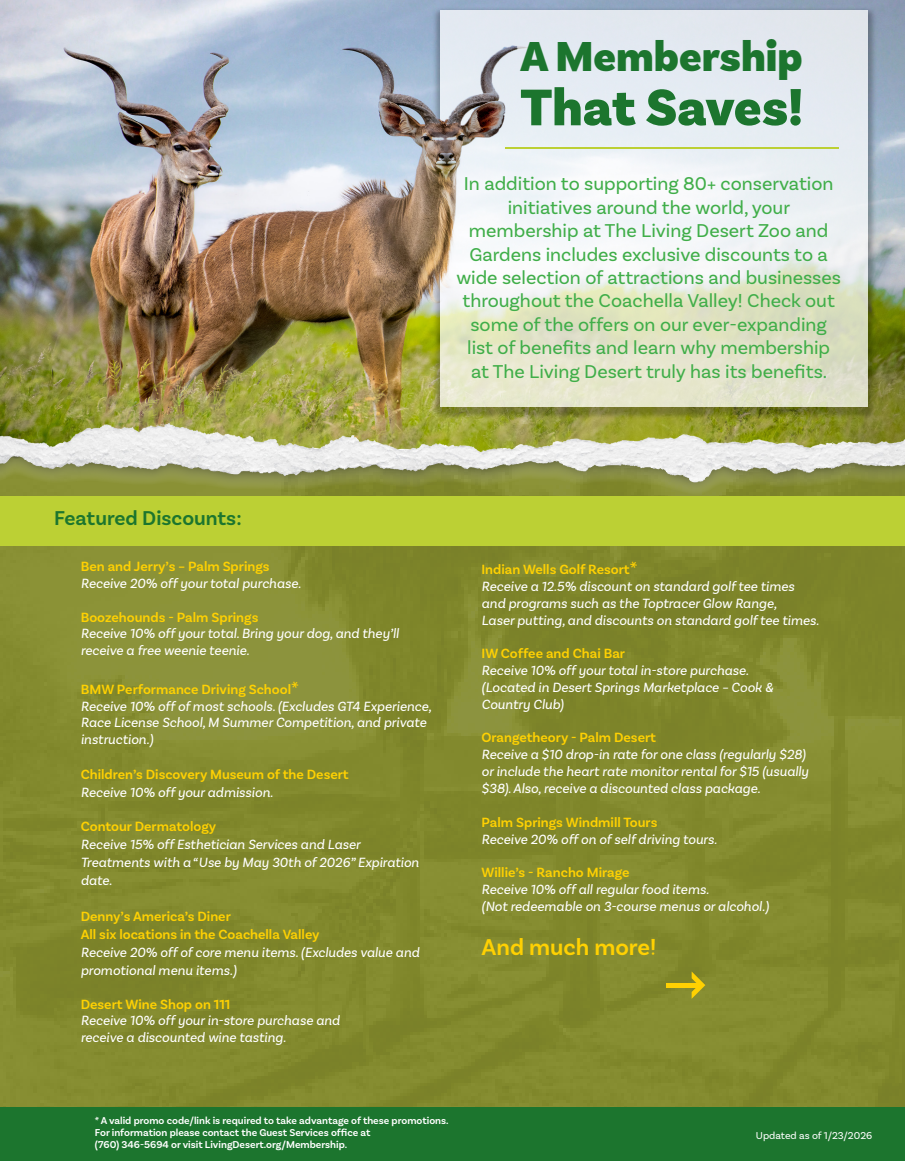
<style>
.page{position:relative;width:905px;height:1161px;background:#fff}
.page>*{position:absolute;margin:0;border:0;box-sizing:border-box;transform-origin:0 0}
.t1{font:900 54px "Basic Sans";letter-spacing:-.005em;color:#1c752e}
.t2{font:900 43.95px "Basic Sans";color:#1c752e}
.t3{font:600 24px "Basic Sans";color:#ffd102}
.t4{font:600 21px "Basic Sans";color:#1c752e}
.t5{font:19.5px/23.4px "Basic Sans";color:#40ae49;text-align:center}
.t6{font:italic 14.1px/16.8px "Basic Sans";color:#fff}
.t7{font:600 14.1px/18px "Basic Sans";color:#ffd102}
.t8{font:600 10.5px/12px "Basic Sans";color:#fff}
.t9{font:10.5px "Basic Sans";color:#fff}
.s1{font-size:18px}
</style>
<div class="page">
<img style="left:0;top:546px;width:904px;height:561px">
<div style="left:0;top:496px;width:904px;height:50px;background:#bcd034"></div>
<img style="left:0;top:0;width:904px;height:496px">
<img style="left:440px;top:11px;width:427px;height:396px">
<hr style="left:505px;top:147px;width:333px;height:2px;background:#bcd034">
<svg style="left:691px;top:971px;width:14px;height:28px"></svg>
<hr style="left:666px;top:983px;width:34px;height:4px;background:#ffd102">
<div style="left:0;top:1107px;width:904px;height:54px;background:#1c752e"></div>
<p class="t2" style="left:520px;top:30px;width:284px">A Membership</p>
<p class="t1" style="left:520px;top:74px;width:284px">That Saves!</p>
<p class="t5" style="left:456px;top:172px;width:386px">In addition to supporting 80+ conservation initiatives around the world, your membership at The Living Desert Zoo and Gardens includes exclusive discounts to a wide selection of attractions and businesses throughout the Coachella Valley! Check out some of the offers on our ever-expanding list of benefits and learn why membership</p>
<p class="t5" style="left:471px;top:359px;width:358px">at The Living Desert truly has its benefits.</p>
<p class="t4" style="left:54px;top:505px;width:189px">Featured Discounts:</p>
<p class="t7" style="left:81px;top:557px;width:190px">Ben and Jerry’s – Palm Springs</p>
<p class="t6" style="left:81px;top:575px;width:222px">Receive 20% off your total purchase.</p>
<p class="t7" style="left:81px;top:608px;width:179px">Boozehounds - Palm Springs</p>
<p class="t6" style="left:81px;top:625px;width:320px">Receive 10% off your total. Bring your dog, and they’ll receive a free weenie teenie.</p>
<p class="t7" style="left:81px;top:680px;width:219px">BMW Performance Driving School<span class="s1">*</span></p>
<p class="t6" style="left:81px;top:697px;width:352px">Receive 10% off of most schools. (Excludes GT4 Experience,<br>Race License School, M Summer Competition, and private instruction.)</p>
<p class="t7" style="left:81px;top:765px;width:269px">Children’s Discovery Museum of the Desert</p>
<p class="t6" style="left:81px;top:784px;width:194px">Receive 10% off your admission.</p>
<p class="t7" style="left:81px;top:817px;width:137px">Contour Dermatology</p>
<p class="t6" style="left:81px;top:836px;width:281px">Receive 15% off Esthetician Services and Laser</p>
<p class="t6" style="left:81px;top:854px;width:340px">Treatments with a “Use by May 30th of 2026” Expiration</p>
<p class="t6" style="left:81px;top:872px;width:33px">date.</p>
<p class="t7" style="left:81px;top:907px;width:240px">Denny’s America’s Diner<br>All six locations in the Coachella Valley</p>
<p class="t6" style="left:81px;top:943px;width:340px;line-height:18px">Receive 20% off of core menu items. (Excludes value and promotional menu items.)</p>
<p class="t7" style="left:81px;top:995px;width:151px">Desert Wine Shop on 111</p>
<p class="t6" style="left:81px;top:1012px;width:261px">Receive 10% off your in-store purchase and</p>
<p class="t6" style="left:81px;top:1029px;width:207px">receive a discounted wine tasting.</p>
<p class="t8" style="left:95px;top:1114px;width:355px">* A valid promo code/link is required to take advantage of these promotions.<br>For information please contact the Guest Services office at</p>
<p class="t8" style="left:95px;top:1138px;width:254px">(760) 346-5694 or visit LivingDesert.org/Membership.</p>
<p class="t7" style="left:481px;top:560px;width:157px">Indian Wells Golf Resort<span class="s1">*</span></p>
<p class="t6" style="left:481px;top:578px;width:314px">Receive a 12.5% discount on standard golf tee times</p>
<p class="t6" style="left:481px;top:594px;width:297px">and programs such as the Toptracer Glow Range,</p>
<p class="t6" style="left:481px;top:611px;width:339px">Laser putting, and discounts on standard golf tee times.</p>
<p class="t7" style="left:481px;top:645px;width:145px">IW Coffee and Chai Bar</p>
<p class="t6" style="left:481px;top:662px;width:269px">Receive 10% off your total in-store purchase.</p>
<p class="t6" style="left:481px;top:679px;width:293px">(Located in Desert Springs Marketplace – Cook &amp;<br>Country Club)</p>
<p class="t7" style="left:481px;top:729px;width:176px">Orangetheory - Palm Desert</p>
<p class="t6" style="left:481px;top:746px;width:329px">Receive a $10 drop-in rate for one class (regularly $28) or include the heart rate monitor rental for $15 (usually $38). Also, receive a discounted class package.</p>
<p class="t7" style="left:481px;top:813px;width:177px">Palm Springs Windmill Tours</p>
<p class="t6" style="left:481px;top:830px;width:237px">Receive 20% off on of self driving tours.</p>
<p class="t7" style="left:481px;top:864px;width:149px">Willie’s - Rancho Mirage</p>
<p class="t6" style="left:481px;top:881px;width:289px">Receive 10% off all regular food items.<br>(Not redeemable on 3-course menus or alcohol.)</p>
<p class="t3" style="left:481px;top:932px;width:176px">And much more!</p>
<p class="t9" style="left:755px;top:1129px;width:118px">Updated as of 1/23/2026</p>
</div>
